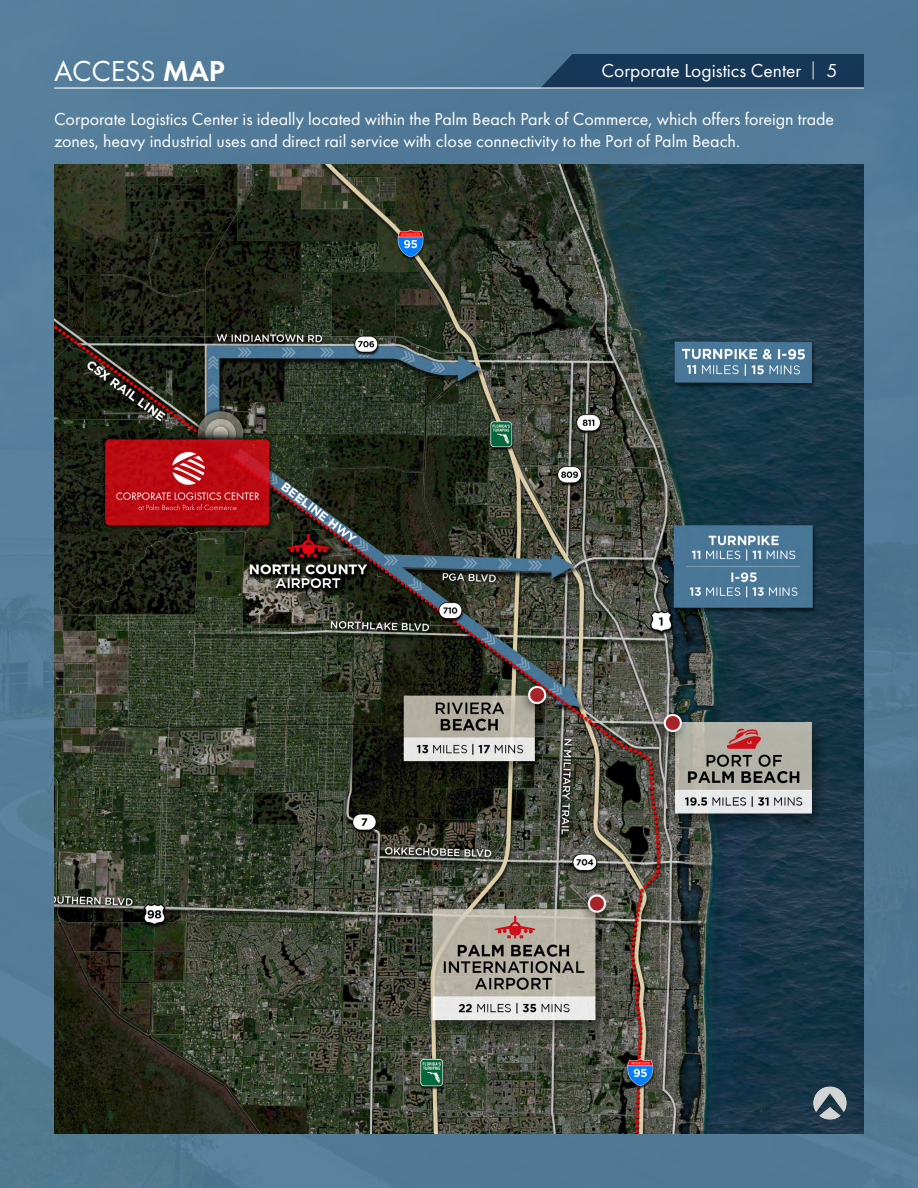
<style>
.page{position:relative;width:918px;height:1188px;background:#527b98}
.page>*{position:absolute;margin:0;border:0;box-sizing:border-box;transform-origin:0 0}
.t1{font:30px "Futura PT";color:#fff}
.t2{font:19.5px "Futura PT";color:#fff}
.t3{font:18px/21.6px "Futura PT";color:#fff}
.s1{font-weight:600}
.s2{font-family:"Gotham";font-weight:300}
</style>
<div class="page">
<div style="left:541px;top:54px;width:323px;height:33px;background:#163756"></div>
<hr style="left:54px;top:87px;width:810px;height:2px;background:#fff">
<img style="left:54px;top:164px;width:810px;height:970px">
<img style="left:813px;top:1086px;width:34px;height:34px">
<h1 class="t1" style="left:54px;top:54px;width:172px">ACCESS <span class="s1">MAP</span></h1>
<p class="t2" style="left:602px;top:59px;width:237px">Corporate Logistics Center <span class="s2">|</span> 5</p>
<p class="t3" style="left:54px;top:108px;width:782px">Corporate Logistics Center is ideally located within the Palm Beach Park of Commerce, which offers foreign trade zones, heavy industrial uses and direct rail service with close connectivity to the Port of Palm Beach.</p>
</div>
